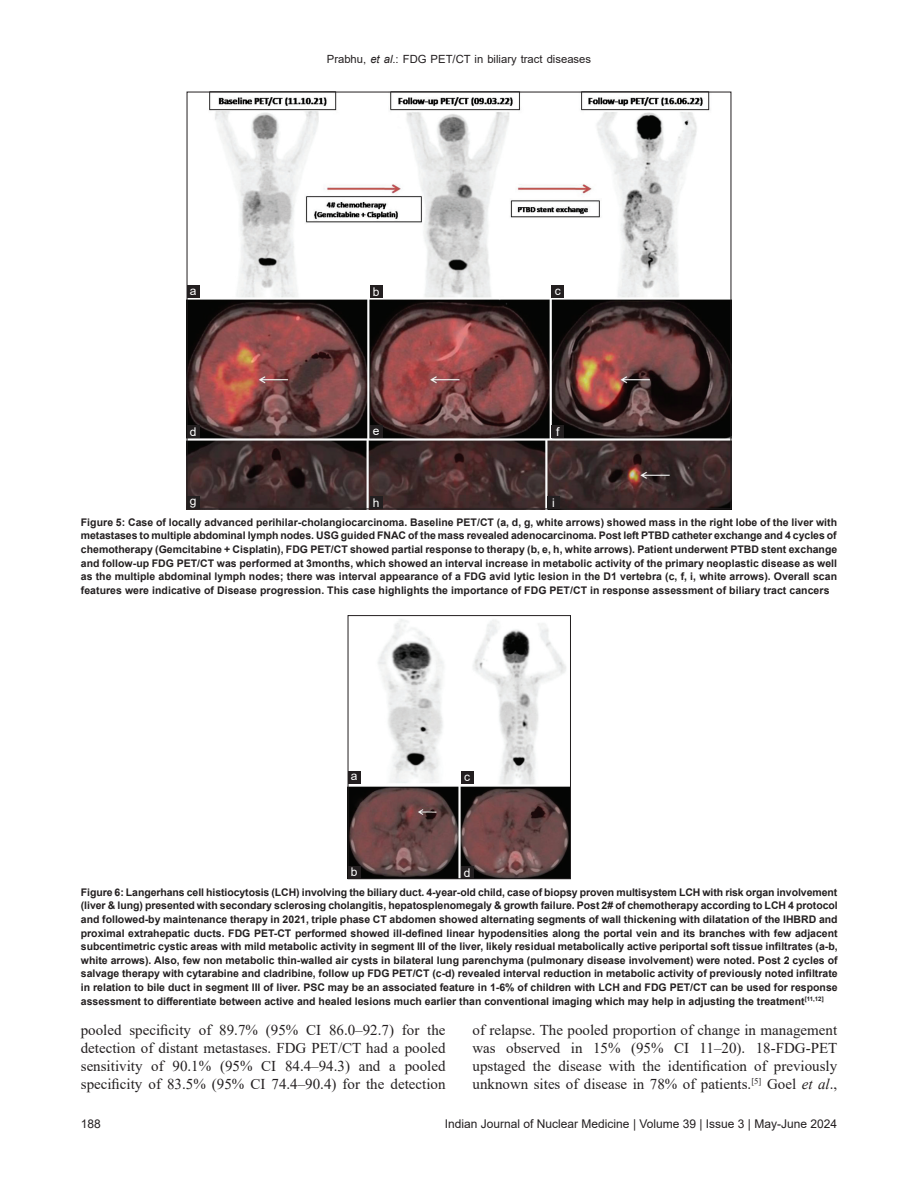
<style>
.page{position:relative;width:918px;height:1188px;background:#fff}
.page>*{position:absolute;margin:0;border:0;box-sizing:border-box;transform-origin:0 0}
.TX{font:15px/18px "Times New Roman";color:#231f20;text-align:justify}
.t1{font:12px "Arial";color:#231f20}
.LABEL{font:12px "Arial";color:#fff}
.t2{font:11.25px "Arial";color:#231f20}
.FGC{font:700 10.5px/13.6px "Arial";color:#231f20;text-align:justify}
.s1{font-style:italic}
</style>
<div class="page">
<img style="left:350px;top:619px;width:219px;height:258px">
<div style="left:348px;top:615px;width:223px;height:264px;border:1px solid #231f20"></div>
<div style="left:461px;top:866px;width:13px;height:13px;background:#231f20"></div>
<div style="left:348px;top:866px;width:13px;height:13px;background:#231f20"></div>
<div style="left:461px;top:771px;width:13px;height:13px;background:#231f20"></div>
<div style="left:348px;top:771px;width:13px;height:13px;background:#231f20"></div>
<img style="left:189px;top:94px;width:540px;height:413px">
<div style="left:187px;top:425px;width:13px;height:13px;background:#231f20"></div>
<div style="left:370px;top:496px;width:12px;height:13px;background:#231f20"></div>
<div style="left:552px;top:285px;width:12px;height:13px;background:#231f20"></div>
<div style="left:187px;top:496px;width:13px;height:13px;background:#231f20"></div>
<div style="left:370px;top:285px;width:12px;height:13px;background:#231f20"></div>
<div style="left:552px;top:425px;width:12px;height:13px;background:#231f20"></div>
<div style="left:187px;top:285px;width:13px;height:13px;background:#231f20"></div>
<div style="left:370px;top:425px;width:12px;height:13px;background:#231f20"></div>
<div style="left:547px;top:496px;width:13px;height:13px;background:#231f20"></div>
<p class="t2" style="left:327px;top:51px;width:266px">Prabhu, <span class="s1">et al</span>.: FDG PET/CT in biliary tract diseases</p>
<p class="LABEL" style="left:190px;top:283px;width:8px">a</p>
<p class="LABEL" style="left:373px;top:284px;width:8px">b</p>
<p class="LABEL" style="left:555px;top:283px;width:7px">c</p>
<p class="LABEL" style="left:190px;top:423px;width:8px">d</p>
<p class="LABEL" style="left:373px;top:422px;width:8px">e</p>
<p class="LABEL" style="left:556px;top:423px;width:5px">f</p>
<p class="LABEL" style="left:190px;top:492px;width:8px">g</p>
<p class="LABEL" style="left:373px;top:495px;width:8px">h</p>
<p class="LABEL" style="left:552px;top:495px;width:4px">i</p>
<p class="FGC" style="left:81px;top:515px;width:758px">Figure 5: Case of locally advanced perihilar-cholangiocarcinoma. Baseline PET/CT (a, d, g, white arrows) showed mass in the right lobe of the liver with metastases to multiple abdominal lymph nodes. USG guided FNAC of the mass revealed adenocarcinoma. Post left PTBD catheter exchange and 4 cycles of chemotherapy (Gemcitabine + Cisplatin), FDG PET/CT showed partial response to therapy (b, e, h, white arrows). Patient underwent PTBD stent exchange and follow-up FDG PET/CT was performed at 3months, which showed an interval increase in metabolic activity of the primary neoplastic disease as well as the multiple abdominal lymph nodes; there was interval appearance of a FDG avid lytic lesion in the D1 vertebra (c, f, i, white arrows). Overall scan features were indicative of Disease progression. This case highlights the importance of FDG PET/CT in response assessment of biliary tract cancers</p>
<p class="LABEL" style="left:351px;top:768px;width:8px">a</p>
<p class="LABEL" style="left:464px;top:769px;width:7px">c</p>
<p class="LABEL" style="left:351px;top:863px;width:8px">b</p>
<p class="LABEL" style="left:464px;top:864px;width:8px">d</p>
<p class="FGC" style="left:81px;top:885px;width:759px">Figure 6: Langerhans cell histiocytosis (LCH) involving the biliary duct. 4-year-old child, case of biopsy proven multisystem LCH with risk organ involvement (liver &amp; lung) presented with secondary sclerosing cholangitis, hepatosplenomegaly &amp; growth failure. Post 2# of chemotherapy according to LCH 4 protocol and followed-by maintenance therapy in 2021, triple phase CT abdomen showed alternating segments of wall thickening with dilatation of the IHBRD and proximal extrahepatic ducts. FDG PET-CT performed showed ill-defined linear hypodensities along the portal vein and its branches with few adjacent subcentimetric cystic areas with mild metabolic activity in segment III of the liver, likely residual metabolically active periportal soft tissue infiltrates (a-b, white arrows). Also, few non metabolic thin-walled air cysts in bilateral lung parenchyma (pulmonary disease involvement) were noted. Post 2 cycles of salvage therapy with cytarabine and cladribine, follow up FDG PET/CT (c-d) revealed interval reduction in metabolic activity of previously noted infiltrate in relation to bile duct in segment III of liver. PSC may be an associated feature in 1-6% of children with LCH and FDG PET/CT can be used for response assessment to differentiate between active and healed lesions much earlier than conventional imaging which may help in adjusting the treatment<sup>[11,12]</sup></p>
<p class="TX" style="left:81px;top:1021px;width:366px">pooled specificity of 89.7% (95% CI 86.0–92.7) for the detection of distant metastases. FDG PET/CT had a pooled sensitivity of 90.1% (95% CI 84.4–94.3) and a pooled specificity of 83.5% (95% CI 74.4–90.4) for the detection</p>
<p class="TX" style="left:472px;top:1021px;width:366px">of relapse. The pooled proportion of change in management was observed in 15% (95% CI 11–20). 18‑FDG‑PET upstaged the disease with the identification of previously unknown sites of disease in 78% of patients.<sup>[5]</sup> Goel <span class="s1">et al</span>.,</p>
<p class="t1" style="left:81px;top:1116px;width:22px">188</p>
<p class="t1" style="left:445px;top:1116px;width:394px">Indian Journal of Nuclear Medicine | Volume 39 | Issue 3 | May-June 2024</p>
</div>
